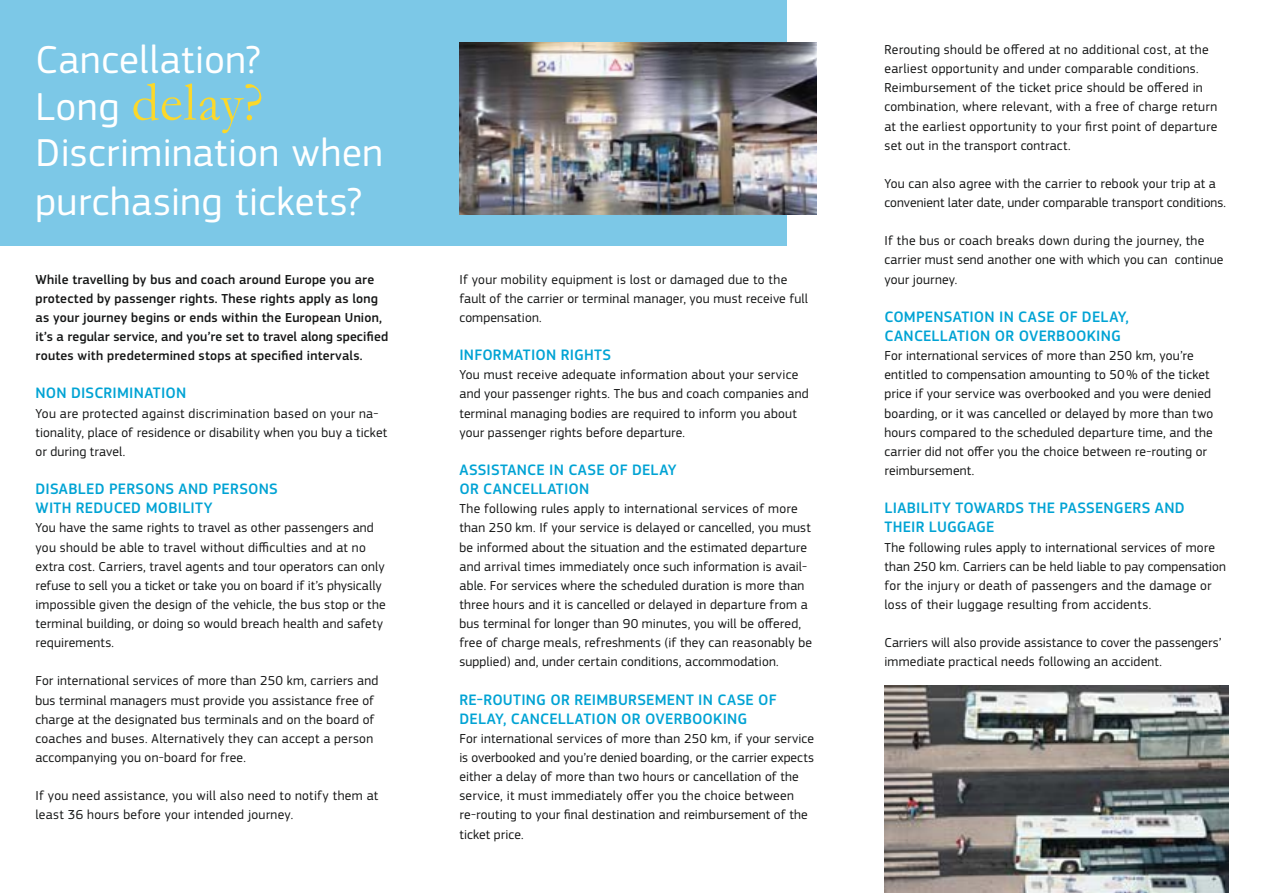
<style>
.page{position:relative;width:1263px;height:893px;background:#fff}
.page>*{position:absolute;margin:0;border:0;box-sizing:border-box;transform-origin:0 0}
.t1{font:55.5px "Garamond";letter-spacing:.01em;color:#fbd82b}
.t2{font:40.5px/48.6px "PF Square Sans Pro";letter-spacing:.015em;color:#fff}
.t3{font:500 15.75px/19.2px "PF Square Sans Pro";letter-spacing:.015em;color:#00a3d4}
.t4{font:13.5px/19.2px "PF Square Sans Pro";letter-spacing:.015em;color:#151616}
.t5{font:500 13.5px/19.2px "PF Square Sans Pro";letter-spacing:.015em;color:#151616}
.s1{font-family:"PF Square Sans Pro";font-size:40.5px;color:#fff}
</style>
<div class="page">
<div style="left:0;top:0;width:787px;height:245px;background:#7cc8e7"></div>
<img style="left:459px;top:43px;width:357px;height:172px">
<img style="left:884px;top:685px;width:345px;height:208px">
<h2 class="t2" style="left:36px;top:38px;width:226px">Cancellation?</h2>
<h1 class="t1" style="left:36px;top:72px;width:229px"><span class="s1">Long</span> delay?</h1>
<h2 class="t2" style="left:36px;top:131px;width:349px">Discrimination when purchasing tickets?</h2>
<p class="t5" style="left:36px;top:270px;width:354px">While travelling by bus and coach around Europe you are protected by passenger rights. These rights apply as long as your journey begins or ends within the European Union, it’s a regular service, and you’re set to travel along specified routes with predetermined stops at specified intervals.</p>
<p class="t3" style="left:36px;top:385px;width:152px">NON DISCRIMINATION</p>
<p class="t4" style="left:36px;top:404px;width:353px">You are protected against discrimination based on your na&shy;tionality, place of residence or disability when you buy a ticket or during travel.</p>
<p class="t3" style="left:36px;top:480px;width:244px">DISABLED PERSONS AND PERSONS<br>WITH REDUCED MOBILITY</p>
<p class="t4" style="left:36px;top:519px;width:352px">You have the same rights to travel as other passengers and you should be able to travel without difficulties and at no extra cost. Carriers, travel agents and tour operators can only refuse to sell you a ticket or take you on board if it’s physically impossible given the design of the vehicle, the bus stop or the terminal building, or doing so would breach health and safety requirements.</p>
<p class="t4" style="left:36px;top:672px;width:344px">For international services of more than 250 km, carriers and bus terminal managers must provide you assistance free of charge at the designated bus terminals and on the board of coaches and buses. Alternatively they can accept a person accompanying you on-board for free.</p>
<p class="t4" style="left:36px;top:787px;width:344px">If you need assistance, you will also need to notify them at least 36 hours before your intended journey.</p>
<p class="t4" style="left:459px;top:270px;width:350px">If your mobility equipment is lost or damaged due to the fault of the carrier or terminal manager, you must receive full compensation.</p>
<p class="t3" style="left:459px;top:346px;width:153px">INFORMATION RIGHTS</p>
<p class="t4" style="left:459px;top:366px;width:351px">You must receive adequate information about your service and your passenger rights. The bus and coach companies and terminal managing bodies are required to inform you about your passenger rights before departure.</p>
<p class="t3" style="left:459px;top:461px;width:219px">ASSISTANCE IN CASE OF DELAY<br>OR CANCELLATION</p>
<p class="t4" style="left:459px;top:500px;width:354px">The following rules apply to international services of more than 250 km. If your service is delayed or cancelled, you must be informed about the situation and the estimated departure and arrival times immediately once such information is avail&shy;able. For services where the scheduled duration is more than three hours and it is cancelled or delayed in departure from a bus terminal for longer than 90 minutes, you will be offered, free of charge meals, refreshments (if they can reasonably be supplied) and, under certain conditions, accommodation.</p>
<p class="t3" style="left:459px;top:691px;width:319px">RE-ROUTING OR REIMBURSEMENT IN CASE OF<br>DELAY, CANCELLATION OR OVERBOOKING</p>
<p class="t4" style="left:459px;top:730px;width:356px">For international services of more than 250 km, if your service is overbooked and you’re denied boarding, or the carrier expects either a delay of more than two hours or cancellation of the service, it must immediately offer you the choice between re-routing to your final destination and reimbursement of the ticket price.</p>
<p class="t4" style="left:884px;top:41px;width:334px">Rerouting should be offered at no additional cost, at the earliest opportunity and under comparable conditions.<br>Reimbursement of the ticket price should be offered in combination, where relevant, with a free of charge return at the earliest opportunity to your first point of departure set out in the transport contract.</p>
<p class="t4" style="left:884px;top:175px;width:343px">You can also agree with the carrier to rebook your trip at a convenient later date, under comparable transport conditions.</p>
<p class="t4" style="left:884px;top:232px;width:340px">If the bus or coach breaks down during the journey, the carrier must send another one with which you can continue your journey.</p>
<p class="t3" style="left:884px;top:308px;width:246px">COMPENSATION IN CASE OF DELAY,<br>CANCELLATION OR OVERBOOKING</p>
<p class="t4" style="left:884px;top:347px;width:330px">For international services of more than 250 km, you’re entitled to compensation amounting to 50 % of the ticket price if your service was overbooked and you were denied boarding, or it was cancelled or delayed by more than two hours compared to the scheduled departure time, and the carrier did not offer you the choice between re-routing or reimbursement.</p>
<p class="t3" style="left:884px;top:499px;width:302px">LIABILITY TOWARDS THE PASSENGERS AND<br>THEIR LUGGAGE</p>
<p class="t4" style="left:884px;top:538px;width:343px">The following rules apply to international services of more than 250 km. Carriers can be held liable to pay compensation for the injury or death of passengers and the damage or loss of their luggage resulting from accidents.</p>
<p class="t4" style="left:884px;top:634px;width:339px">Carriers will also provide assistance to cover the passengers’ immediate practical needs following an accident.</p>
</div>
